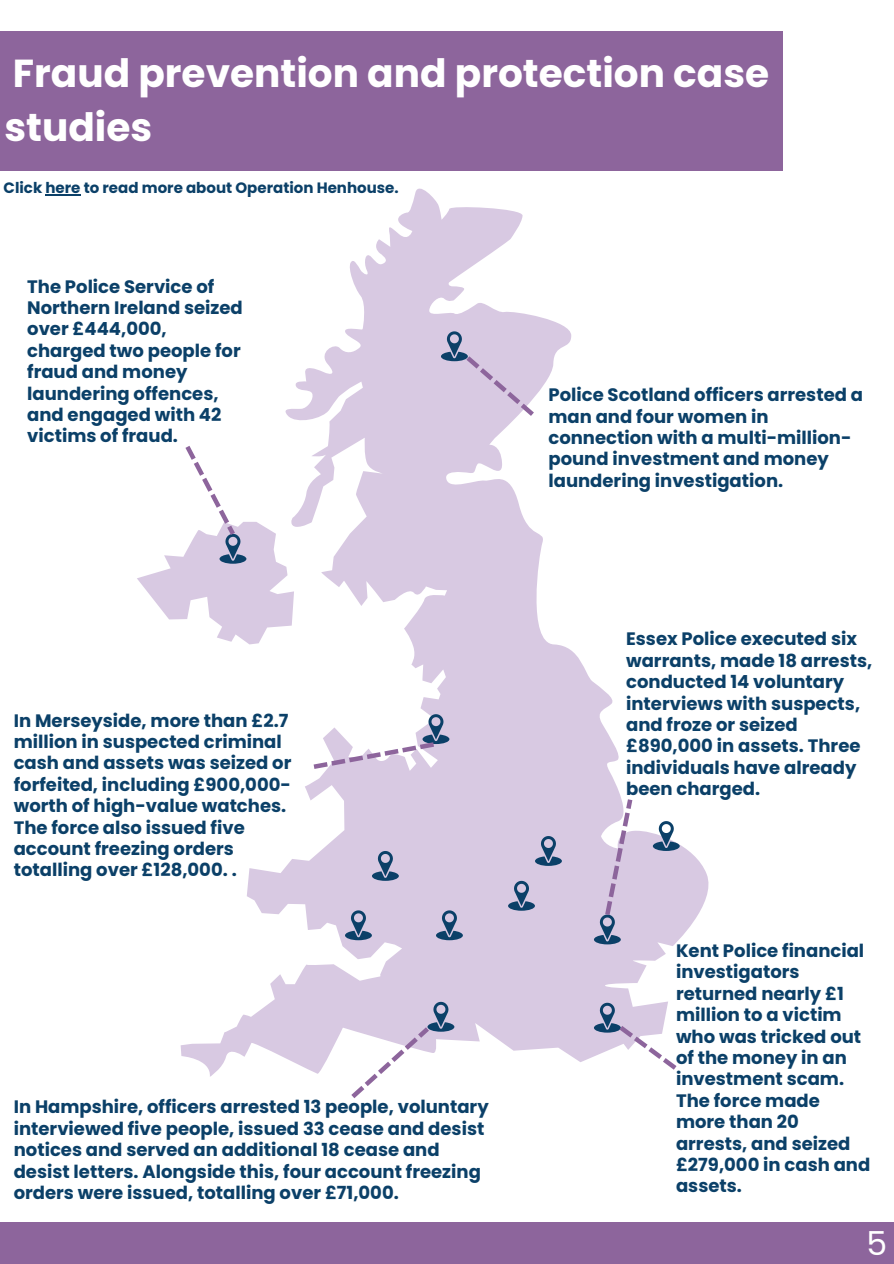
<style>
.page{position:relative;width:894px;height:1264px;background:#fff}
.page>*{position:absolute;margin:0;border:0;box-sizing:border-box;transform-origin:0 0}
.t1{font:700 39px/54px "Poppins";color:#fff}
.t2{font:33px "Poppins";color:#fff}
.t3{font:700 18px/21.5px "Poppins";color:#0b4068}
.t4{font:700 15px "Poppins";color:#0b4068}
</style>
<div class="page">
<div style="left:0;top:32px;width:782px;height:139px;background:#8d659c"></div>
<div style="left:0;top:1222px;width:893px;height:41px;background:#8d659c"></div>
<svg style="left:180px;top:188px;width:529px;height:888px"></svg>
<svg style="left:535px;top:836px;width:26px;height:29px"></svg>
<svg style="left:436px;top:910px;width:27px;height:30px"></svg>
<svg style="left:372px;top:851px;width:27px;height:29px"></svg>
<svg style="left:345px;top:910px;width:27px;height:30px"></svg>
<svg style="left:508px;top:880px;width:27px;height:30px"></svg>
<svg style="left:652px;top:821px;width:27px;height:30px"></svg>
<hr style="left:45px;top:194px;width:35px;height:1px;background:#0b4068">
<svg style="left:137px;top:446px;width:157px;height:198px"></svg>
<svg style="left:441px;top:331px;width:92px;height:85px;background:#ccbfda"></svg>
<svg style="left:593px;top:799px;width:39px;height:145px;background:#cabfd8"></svg>
<svg style="left:593px;top:1002px;width:83px;height:67px"></svg>
<svg style="left:351px;top:1001px;width:103px;height:97px"></svg>
<svg style="left:313px;top:714px;width:136px;height:55px"></svg>
<h1 class="t1" style="left:5px;top:46px;width:766px">Fraud prevention and protection case studies</h1>
<h1 class="t1" style="left:68px;top:60px;width:426px">Global Fraud Summit</h1>
<p class="t4" style="left:4px;top:177px;width:396px">Click here to read more about Operation Henhouse.</p>
<p class="t3" style="left:27px;top:275px;width:217px">The Police Service of<br>Northern Ireland seized over £444,000, charged two people for fraud and money laundering offences, and engaged with 42 victims of fraud.</p>
<p class="t3" style="left:14px;top:709px;width:279px">In Merseyside, more than £2.7 million in suspected criminal cash and assets was seized or forfeited, including £900,000- worth of high-value watches.<br>The force also issued five account freezing orders totalling over £128,000. .</p>
<p class="t3" style="left:14px;top:1096px;width:476px">In Hampshire, officers arrested 13 people, voluntary interviewed five people, issued 33 cease and desist notices and served an additional 18 cease and desist letters. Alongside this, four account freezing orders were issued, totalling over £71,000.</p>
<p class="t3" style="left:548px;top:384px;width:316px">Police Scotland officers arrested a man and four women in connection with a multi-million&shy;pound investment and money laundering investigation.</p>
<p class="t3" style="left:626px;top:628px;width:247px">Essex Police executed six warrants, made 18 arrests, conducted 14 voluntary interviews with suspects, and froze or seized £890,000 in assets. Three individuals have already been charged.</p>
<p class="t3" style="left:675px;top:940px;width:196px">Kent Police financial investigators returned nearly £1 million to a victim who was tricked out of the money in an investment scam.<br>The force made more than 20 arrests, and seized £279,000 in cash and assets.</p>
<p class="t2" style="left:866px;top:1220px;width:22px">5</p>
</div>
